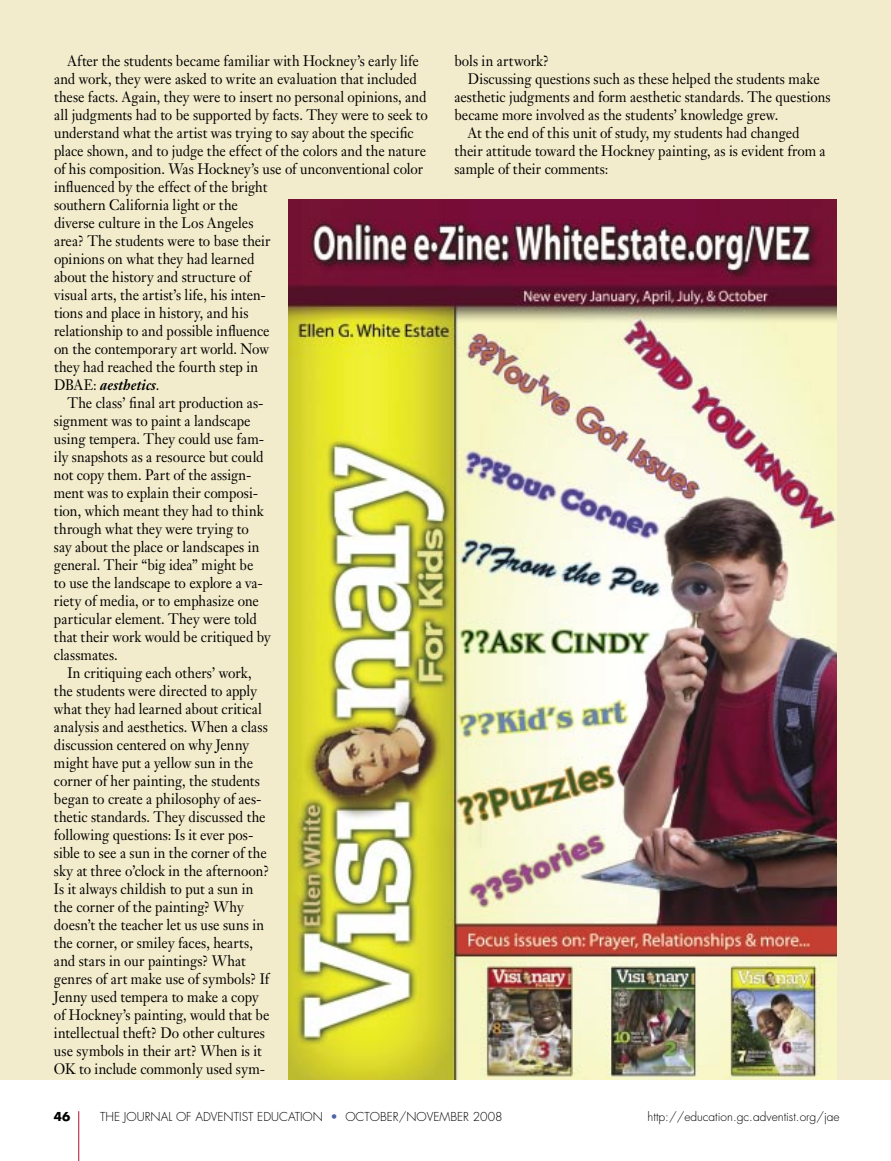
<style>
.page{position:relative;width:891px;height:1161px;background:#fff}
.page>*{position:absolute;margin:0;border:0;box-sizing:border-box;transform-origin:0 0}
.t1{font:15px "Janson Text";color:#000;scale:.92 1}
.t2{font:italic 700 15px "Janson Text";letter-spacing:.01em;color:#000;scale:.92 1}
.t3{font:300 12px "Futura";color:#000}
.t4{font:700 12px "Futura";color:#000}
.s1{font-weight:400;font-style:normal}
.s2{color:#4f62a7}
</style>
<div class="page">
<hr style="left:78px;top:1111px;width:1px;height:50px;background:#a9122a">
<div style="left:0;top:0;width:891px;height:1080px;background:#f3eccc"></div>
<img style="left:289px;top:200px;width:548px;height:880px">
<p class="t1" style="left:68px;top:51px;width:383px">After the students became familiar with Hockney’s early life</p>
<p class="t1" style="left:54px;top:69px;width:396px">and work, they were asked to write an evaluation that included</p>
<p class="t1" style="left:54px;top:87px;width:406px">these facts. Again, they were to insert no personal opinions, and</p>
<p class="t1" style="left:54px;top:105px;width:408px">all judgments had to be supported by facts. They were to seek to</p>
<p class="t1" style="left:54px;top:123px;width:392px">understand what the artist was trying to say about the specific</p>
<p class="t1" style="left:54px;top:141px;width:406px">place shown, and to judge the effect of the colors and the nature</p>
<p class="t1" style="left:54px;top:159px;width:403px">of his composition. Was Hockney’s use of unconventional color</p>
<p class="t1" style="left:54px;top:177px;width:233px">influenced by the effect of the bright</p>
<p class="t1" style="left:54px;top:195px;width:201px">southern California light or the</p>
<p class="t1" style="left:54px;top:213px;width:218px">diverse culture in the Los Angeles</p>
<p class="t1" style="left:54px;top:231px;width:237px">area? The students were to base their</p>
<p class="t1" style="left:54px;top:249px;width:219px">opinions on what they had learned</p>
<p class="t1" style="left:54px;top:267px;width:215px">about the history and structure of</p>
<p class="t1" style="left:54px;top:285px;width:232px">visual arts, the artist’s life, his inten-</p>
<p class="t1" style="left:54px;top:303px;width:213px">tions and place in history, and his</p>
<p class="t1" style="left:54px;top:321px;width:236px">relationship to and possible influence</p>
<p class="t1" style="left:54px;top:339px;width:235px">on the contemporary art world. Now</p>
<p class="t1" style="left:54px;top:357px;width:224px">they had reached the fourth step in</p>
<p class="t2" style="left:54px;top:375px;width:116px"><span class="s1">DBAE:</span> aesthetics<span class="s1">.</span></p>
<p class="t1" style="left:68px;top:393px;width:215px">The class’ final art production as-</p>
<p class="t1" style="left:54px;top:411px;width:215px">signment was to paint a landscape</p>
<p class="t1" style="left:54px;top:429px;width:230px">using tempera. They could use fam-</p>
<p class="t1" style="left:54px;top:447px;width:229px">ily snapshots as a resource but could</p>
<p class="t1" style="left:54px;top:465px;width:216px">not copy them. Part of the assign-</p>
<p class="t1" style="left:54px;top:483px;width:223px">ment was to explain their composi-</p>
<p class="t1" style="left:54px;top:501px;width:230px">tion, which meant they had to think</p>
<p class="t1" style="left:54px;top:519px;width:213px">through what they were trying to</p>
<p class="t1" style="left:54px;top:537px;width:225px">say about the place or landscapes in</p>
<p class="t1" style="left:54px;top:555px;width:218px">general. Their “big idea” might be</p>
<p class="t1" style="left:54px;top:573px;width:229px">to use the landscape to explore a va-</p>
<p class="t1" style="left:54px;top:591px;width:224px">riety of media, or to emphasize one</p>
<p class="t1" style="left:54px;top:609px;width:222px">particular element. They were told</p>
<p class="t1" style="left:54px;top:627px;width:237px">that their work would be critiqued by</p>
<p class="t1" style="left:54px;top:645px;width:71px">classmates.</p>
<p class="t1" style="left:67px;top:663px;width:202px">In critiquing each others’ work,</p>
<p class="t1" style="left:54px;top:681px;width:222px">the students were directed to apply</p>
<p class="t1" style="left:54px;top:699px;width:228px">what they had learned about critical</p>
<p class="t1" style="left:54px;top:717px;width:234px">analysis and aesthetics. When a class</p>
<p class="t1" style="left:54px;top:735px;width:214px">discussion centered on why Jenny</p>
<p class="t1" style="left:54px;top:753px;width:218px">might have put a yellow sun in the</p>
<p class="t1" style="left:54px;top:771px;width:225px">corner of her painting, the students</p>
<p class="t1" style="left:54px;top:789px;width:227px">began to create a philosophy of aes-</p>
<p class="t1" style="left:54px;top:807px;width:232px">thetic standards. They discussed the</p>
<p class="t1" style="left:54px;top:825px;width:218px">following questions: Is it ever pos-</p>
<p class="t1" style="left:54px;top:843px;width:233px">sible to see a sun in the corner of the</p>
<p class="t1" style="left:54px;top:861px;width:235px">sky at three o’clock in the afternoon?</p>
<p class="t1" style="left:54px;top:879px;width:218px">Is it always childish to put a sun in</p>
<p class="t1" style="left:54px;top:897px;width:208px">the corner of the painting? Why</p>
<p class="t1" style="left:54px;top:915px;width:230px">doesn’t the teacher let us use suns in</p>
<p class="t1" style="left:54px;top:933px;width:218px">the corner, or smiley faces, hearts,</p>
<p class="t1" style="left:54px;top:951px;width:210px">and stars in our paintings? What</p>
<p class="t1" style="left:54px;top:969px;width:236px">genres of art make use of symbols? If</p>
<p class="t1" style="left:54px;top:987px;width:224px">Jenny used tempera to make a copy</p>
<p class="t1" style="left:54px;top:1005px;width:236px">of Hockney’s painting, would that be</p>
<p class="t1" style="left:54px;top:1023px;width:231px">intellectual theft? Do other cultures</p>
<p class="t1" style="left:54px;top:1041px;width:227px">use symbols in their art? When is it</p>
<p class="t1" style="left:54px;top:1059px;width:231px">OK to include commonly used sym-</p>
<p class="t1" style="left:454px;top:51px;width:104px">bols in artwork?</p>
<p class="t1" style="left:468px;top:69px;width:384px">Discussing questions such as these helped the students make</p>
<p class="t1" style="left:454px;top:87px;width:410px">aesthetic judgments and form aesthetic standards. The questions</p>
<p class="t1" style="left:454px;top:105px;width:354px">became more involved as the students’ knowledge grew.</p>
<p class="t1" style="left:468px;top:123px;width:362px">At the end of this unit of study, my students had changed</p>
<p class="t1" style="left:454px;top:141px;width:405px">their attitude toward the Hockney painting, as is evident from a</p>
<p class="t1" style="left:454px;top:159px;width:169px">sample of their comments:</p>
<p class="t4" style="left:54px;top:1108px;width:18px">46</p>
<p class="t3" style="left:100px;top:1109px;width:404px">THE JOURNAL OF ADVENTIST EDUCATION <span class="s2">•</span> OCTOBER/NOVEMBER 2008</p>
<p class="t3" style="left:648px;top:1109px;width:194px">HTTP://EDUCATION.GC.ADVENTIST.ORG/JAE</p>
</div>
